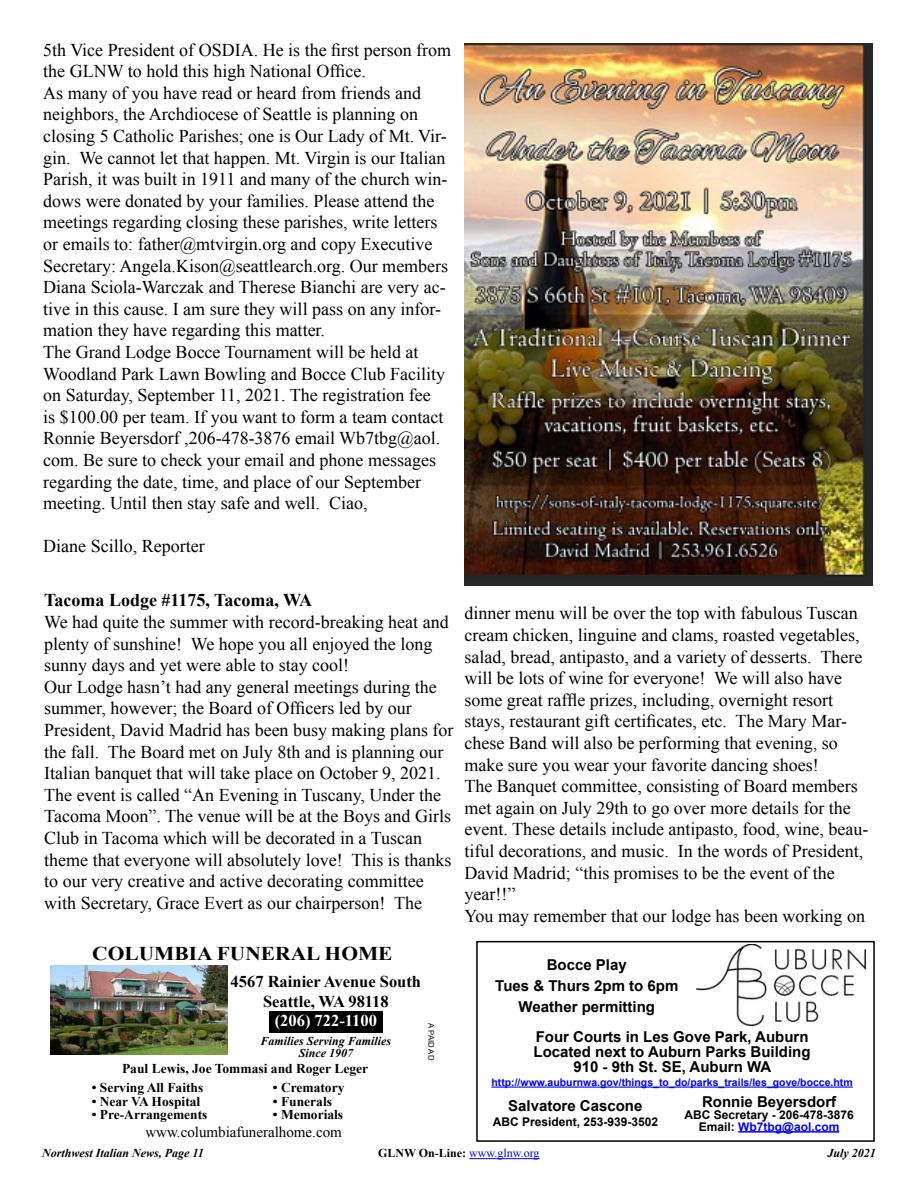
<style>
.page{position:relative;width:918px;height:1188px;background:#fff}
.page>*{position:absolute;margin:0;border:0;box-sizing:border-box;transform-origin:0 0}
.t1{font:700 19.5px "Times New Roman";color:#000;scale:1.1 1}
.t2{font:18px/21.6px "Times New Roman";color:#000}
.t3{font:700 18px "Times New Roman";color:#000}
.t4{font:700 16.5px/19.8px "Times New Roman";color:#000;text-align:center}
.t5{font:700 16.5px "Times New Roman";color:#fff}
.t6{font:700 15px/21px "Arial";color:#000;text-align:center}
.t7{font:15px "Times New Roman";color:#000}
.t8{font:700 13.5px "Times New Roman";color:#000}
.t9{font:700 12px/12px "Arial";color:#000;text-align:center}
.t10{font:italic 700 12px/12px "Times New Roman";color:#000;text-align:center}
.t11{font:700 12px "Times New Roman";color:#000}
.t12{font:700 10.5px "Arial";color:#00f}
.t13{font:7.8px "Arial";color:#000}
.s1{color:#00f}
.s2{font-weight:400;color:#00f}
</style>
<div class="page">
<hr style="left:469px;top:1158px;width:70px;height:1px;background:#00f">
<div style="left:476px;top:941px;width:399px;height:201px;border:2px solid #000"></div>
<img style="left:696px;top:945px;width:169px;height:81px">
<hr style="left:738px;top:1131px;width:101px;height:2px;background:#00f">
<hr style="left:491px;top:1087px;width:362px;height:1px;background:#00f">
<img style="left:464px;top:43px;width:409px;height:542px">
<div style="left:269px;top:1011px;width:114px;height:22px;background:#000"></div>
<img style="left:51px;top:966px;width:177px;height:89px">
<p class="t2" style="left:43px;top:39px;width:410px">5th Vice President of OSDIA. He is the first person from the GLNW to hold this high National Office.<br>As many of you have read or heard from friends and neighbors, the Archdiocese of Seattle is planning on closing 5 Catholic Parishes; one is Our Lady of Mt. Vir&shy;gin. We cannot let that happen. Mt. Virgin is our Italian Parish, it was built in 1911 and many of the church win&shy;dows were donated by your families. Please attend the meetings regarding closing these parishes, write letters or emails to: father@mtvirgin.org and copy Executive Secretary: Angela.Kison@seattlearch.org. Our members Diana Sciola-Warczak and Therese Bianchi are very ac&shy;tive in this cause. I am sure they will pass on any infor&shy;mation they have regarding this matter.<br>The Grand Lodge Bocce Tournament will be held at Woodland Park Lawn Bowling and Bocce Club Facility on Saturday, September 11, 2021. The registration fee<br>is $100.00 per team. If you want to form a team contact Ronnie Beyersdorf ,206-478-3876 email Wb7tbg@aol. com. Be sure to check your email and phone messages regarding the date, time, and place of our September meeting. Until then stay safe and well. Ciao,</p>
<p class="t2" style="left:43px;top:535px;width:163px">Diane Scillo, Reporter</p>
<p class="t3" style="left:44px;top:588px;width:270px">Tacoma Lodge #1175, Tacoma, WA</p>
<p class="t2" style="left:44px;top:611px;width:411px">We had quite the summer with record-breaking heat and plenty of sunshine! We hope you all enjoyed the long sunny days and yet were able to stay cool!<br>Our Lodge hasn’t had any general meetings during the summer, however; the Board of Officers led by our President, David Madrid has been busy making plans for the fall. The Board met on July 8th and is planning our Italian banquet that will take place on October 9, 2021.<br>The event is called “An Evening in Tuscany, Under the Tacoma Moon”. The venue will be at the Boys and Girls Club in Tacoma which will be decorated in a Tuscan theme that everyone will absolutely love! This is thanks to our very creative and active decorating committee with Secretary, Grace Evert as our chairperson! The</p>
<p class="t2" style="left:464px;top:602px;width:406px">dinner menu will be over the top with fabulous Tuscan cream chicken, linguine and clams, roasted vegetables, salad, bread, antipasto, and a variety of desserts. There will be lots of wine for everyone! We will also have some great raffle prizes, including, overnight resort stays, restaurant gift certificates, etc. The Mary Mar&shy;chese Band will also be performing that evening, so make sure you wear your favorite dancing shoes!<br>The Banquet committee, consisting of Board members met again on July 29th to go over more details for the event. These details include antipasto, food, wine, beau&shy;tiful decorations, and music. In the words of President, David Madrid; “this promises to be the event of the year!!”<br>You may remember that our lodge has been working on</p>
<p class="t1" style="left:92px;top:940px;width:275px">COLUMBIA FUNERAL HOME</p>
<p class="t4" style="left:231px;top:971px;width:192px">4567 Rainier Avenue South<br>Seattle, WA 98118</p>
<p class="t5" style="left:275px;top:1009px;width:104px">(206) 722-1100</p>
<p class="t10" style="left:261px;top:1035px;width:132px">Families Serving Families<br>Since 1907</p>
<p class="t13" style="left:436px;top:1023px;width:38px;rotate:90deg">A PAID AD</p>
<p class="t8" style="left:122px;top:1059px;width:248px">Paul Lewis, Joe Tommasi and Roger Leger</p>
<p class="t8" style="left:92px;top:1078px;width:113px">• Serving All Faiths</p>
<p class="t8" style="left:92px;top:1092px;width:110px">• Near VA Hospital</p>
<p class="t8" style="left:92px;top:1105px;width:117px">• Pre-Arrangements</p>
<p class="t8" style="left:273px;top:1078px;width:73px">• Crematory</p>
<p class="t8" style="left:273px;top:1092px;width:61px">• Funerals</p>
<p class="t8" style="left:273px;top:1105px;width:72px">• Memorials</p>
<p class="t7" style="left:145px;top:1122px;width:198px">www.columbiafuneralhome.com</p>
<p class="t6" style="left:495px;top:955px;width:185px">Bocce Play<br>Tues &amp; Thurs 2pm to 6pm<br>Weather permitting</p>
<p class="t6" style="left:534px;top:1029px;width:278px;line-height:15px">Four Courts in Les Gove Park, Auburn<br>Located next to Auburn Parks Building<br>910 - 9th St. SE, Auburn WA</p>
<p class="t6" style="left:702px;top:1091px;width:136px">Ronnie Beyersdorf</p>
<p class="t9" style="left:684px;top:1109px;width:171px">ABC Secretary - 206-478-3876<br>Email: <span class="s1">Wb7tbg@aol.com</span></p>
<p class="t12" style="left:491px;top:1075px;width:363px">http://www.auburnwa.gov/things_to_do/parks_trails/les_gove/bocce.htm</p>
<p class="t6" style="left:508px;top:1096px;width:136px">Salvatore Cascone</p>
<p class="t9" style="left:493px;top:1116px;width:167px">ABC President, 253-939-3502</p>
<p class="t10" style="left:42px;top:1147px;width:163px">Northwest Italian News, Page 11</p>
<p class="t11" style="left:378px;top:1145px;width:163px">GLNW On-Line: <span class="s2">www.glnw.org</span></p>
<p class="t10" style="left:827px;top:1147px;width:50px">July 2021</p>
</div>
